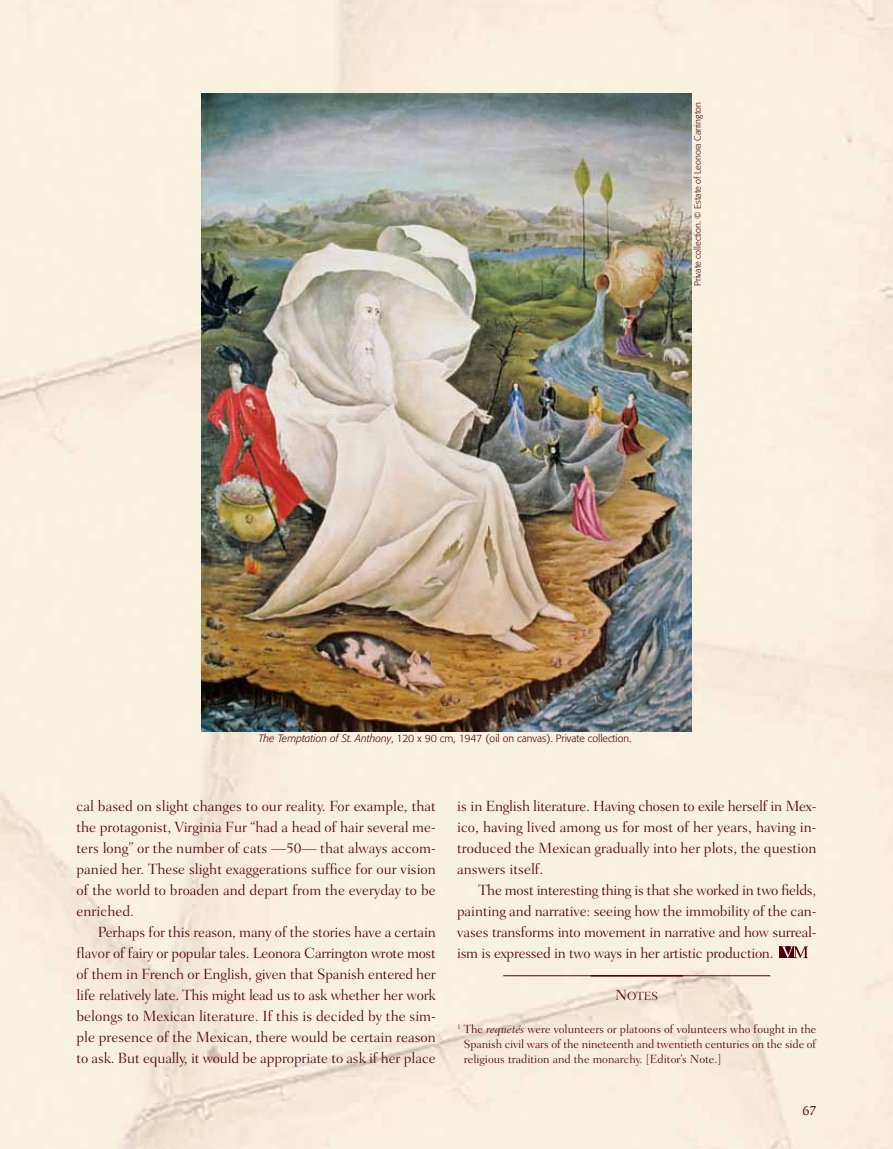
<style>
.page{position:relative;width:893px;height:1149px;background:#fff}
.page>*{position:absolute;margin:0;border:0;box-sizing:border-box;transform-origin:0 0}
.t1{font:300 15px/21px "Fairfield LH";color:#52000a;text-align:justify}
.t2{font:13.5px "Slimbach";color:#52000a}
.t3{font:300 12px/15px "Fairfield LH";color:#52000a;text-align:justify}
.t4{font:12px "Fairfield LH Light SC800";color:#52000a}
.t5{font:300 10.5px "Formata";color:#52000a}
.t6{font:300 9px "Formata";color:#52000a}
.s1{font-style:italic}
.s2{font-size:15px}
</style>
<div class="page">
<img style="left:0;top:0;width:893px;height:1148px">
<hr style="left:503px;top:975px;width:267px;height:1px;background:#52000a">
<hr style="left:591px;top:974px;width:92px;height:2px;background:#52000a">
<img style="left:201px;top:93px;width:491px;height:638px">
<div style="left:779px;top:946px;width:14px;height:11px;background:#52000a"></div>
<svg style="left:782px;top:946px;width:26px;height:11px"></svg>
<p class="t6" style="left:692px;top:286px;width:185px;rotate:-90deg">Private collection. © Estate of Leonora Carrington</p>
<p class="t5" style="left:258px;top:732px;width:374px"><span class="s1">The Temptation of St. Anthony</span>, 120 x 90 cm, 1947 (oil on canvas). Private collection.</p>
<p class="t1" style="left:77px;top:795px;width:361px">cal based on slight changes to our reality. For example, that the protagonist, Virginia Fur “had a head of hair several me&shy;ters long” or the number of cats —50— that always accom&shy;panied her. These slight exaggerations suffice for our vision of the world to broaden and depart from the everyday to be enriched.</p>
<p class="t1" style="left:77px;top:921px;width:361px;text-indent:21px">Perhaps for this reason, many of the stories have a certain flavor of fairy or popular tales. Leonora Carrington wrote most of them in French or English, given that Spanish entered her life relatively late. This might lead us to ask whether her work belongs to Mexican literature. If this is decided by the sim&shy;ple presence of the Mexican, there would be certain reason to ask. But equally, it would be appropriate to ask if her place</p>
<p class="t1" style="left:457px;top:795px;width:361px">is in English literature. Having chosen to exile herself in Mex&shy;ico, having lived among us for most of her years, having in&shy;troduced the Mexican gradually into her plots, the question answers itself.</p>
<p class="t1" style="left:457px;top:879px;width:361px;text-indent:21px">The most interesting thing is that she worked in two fields, painting and narrative: seeing how the immobility of the can&shy;vases transforms into movement in narrative and how surreal&shy;ism is expressed in two ways in her artistic production.</p>
<p class="t4" style="left:615px;top:988px;width:45px"><span class="s2">N</span>OTES</p>
<p class="t3" style="left:464px;top:1021px;width:354px;text-indent:-7px"><sup>1</sup> The <span class="s1">requetés</span> were volunteers or platoons of volunteers who fought in the Spanish civil wars of the nineteenth and twentieth centuries on the side of religious tradition and the monarchy. [Editor’s Note.]</p>
<p class="t2" style="left:802px;top:1102px;width:15px">67</p>
</div>
